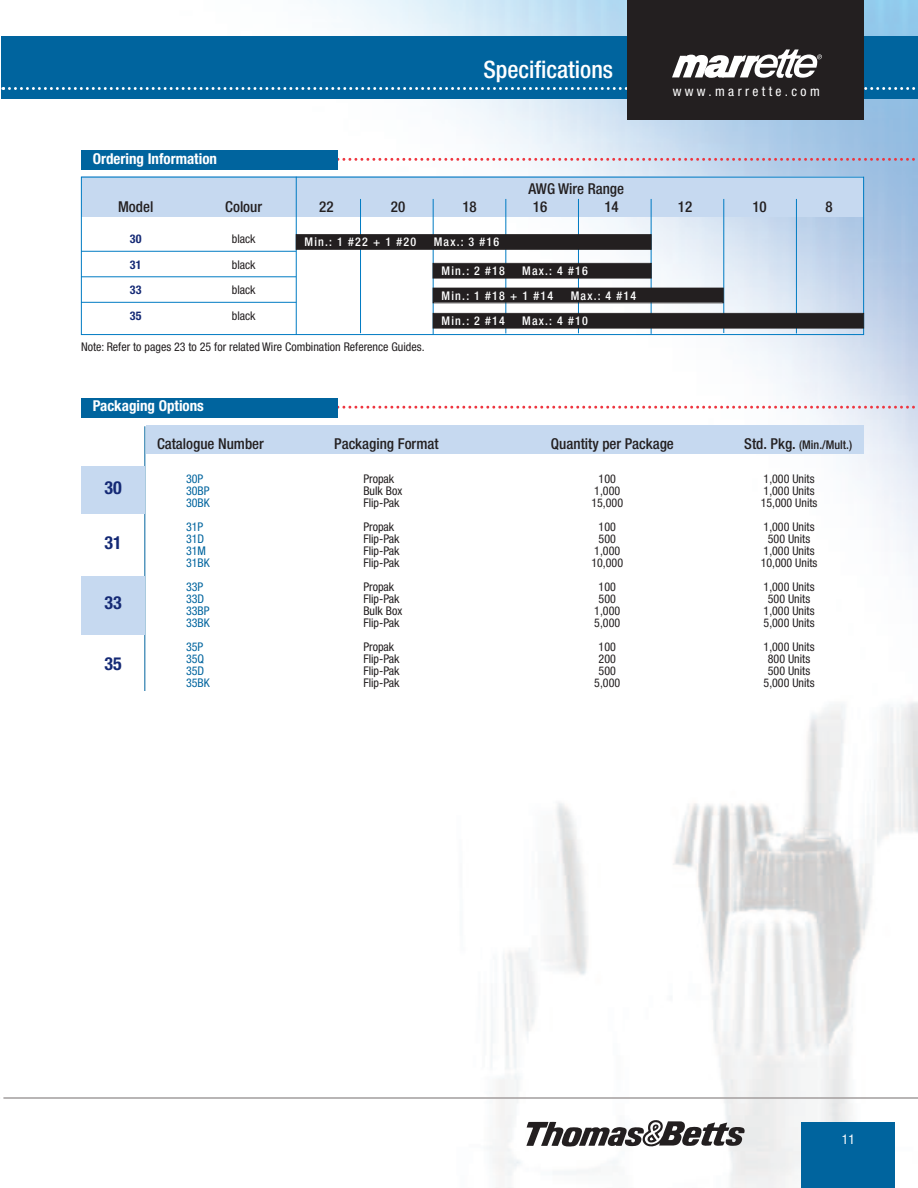
<style>
.page{position:relative;width:918px;height:1188px;background:#fff}
.page>*{position:absolute;margin:0;border:0;box-sizing:border-box;transform-origin:0 0}
.t1{font:500 condensed 24px "Helvetica Neue LT Std";color:#fff}
.t2{font:700 condensed 18px "Helvetica Neue LT Std";color:#142975}
.t3{font:500 condensed 15px "Helvetica Neue LT Std";color:#231f20}
.t4{font:700 condensed 15px "Helvetica Neue LT Std";color:#fff}
.t5{font:condensed 13.5px "Helvetica Neue LT Std";letter-spacing:.25em;color:#fff}
.t6{font:condensed 12px "Helvetica Neue LT Std";color:#231f20}
.t7{font:500 condensed 12px/24.9px "Helvetica Neue LT Std";letter-spacing:.1em;color:#fff}
.t8{font:condensed 12px "Helvetica Neue LT Std";color:#00649e}
.t9{font:500 condensed 12px "Helvetica Neue LT Std";color:#231f20}
.t10{font:700 condensed 12px "Helvetica Neue LT Std";color:#142975}
.s1{font-size:15px}
</style>
<div class="page">
<img style="left:80px;top:0;width:838px;height:1188px">
<svg style="left:526px;top:1120px;width:219px;height:27px"></svg>
<div style="left:1px;top:36px;width:917px;height:63px;background:#00649e"></div>
<div style="left:801px;top:1122px;width:94px;height:66px;background:#00649e"></div>
<div style="left:628px;top:0;width:236px;height:120px;background:#231f20"></div>
<svg style="left:672px;top:50px;width:150px;height:28px"></svg>
<hr style="left:3px;top:1097px;width:915px;height:2px;background:#a29d9d">
<hr style="left:0;top:36px;width:1px;height:63px;background:#00649e">
<svg style="left:0;top:87px;width:916px;height:3px"></svg>
<svg style="left:338px;top:158px;width:580px;height:3px"></svg>
<div style="left:81px;top:150px;width:257px;height:20px;background:#00649e"></div>
<div style="left:81px;top:177px;width:781px;height:40px;background:#c6d9f0"></div>
<hr style="left:296px;top:177px;width:1px;height:158px;background:#007bc3">
<hr style="left:81px;top:276px;width:215px;height:1px;background:#007bc3">
<hr style="left:81px;top:302px;width:215px;height:1px;background:#007bc3">
<hr style="left:360px;top:199px;width:1px;height:134px;background:#007bc3">
<hr style="left:796px;top:199px;width:1px;height:134px;background:#007bc3">
<hr style="left:723px;top:199px;width:1px;height:134px;background:#007bc3">
<hr style="left:651px;top:199px;width:1px;height:135px;background:#007bc3">
<hr style="left:578px;top:199px;width:1px;height:134px;background:#007bc3">
<hr style="left:505px;top:199px;width:1px;height:134px;background:#007bc3">
<hr style="left:433px;top:199px;width:1px;height:136px;background:#007bc3">
<div style="left:297px;top:235px;width:354px;height:14px;background:#231f20"></div>
<div style="left:296px;top:234px;width:356px;height:16px;border:1px solid #231f20"></div>
<div style="left:433px;top:264px;width:218px;height:14px;background:#231f20"></div>
<div style="left:433px;top:263px;width:219px;height:15px;border:1px solid #231f20"></div>
<div style="left:433px;top:288px;width:290px;height:14px;background:#231f20"></div>
<div style="left:433px;top:288px;width:291px;height:15px;border:1px solid #231f20"></div>
<hr style="left:81px;top:251px;width:215px;height:1px;background:#007bc3">
<div style="left:81px;top:177px;width:783px;height:158px;border:1px solid #007bc3"></div>
<div style="left:434px;top:314px;width:429px;height:14px;background:#231f20"></div>
<div style="left:433px;top:313px;width:431px;height:15px;border:1px solid #231f20"></div>
<div style="left:146px;top:426px;width:718px;height:28px;background:#c6d9f0"></div>
<hr style="left:144px;top:426px;width:1px;height:265px;background:#00649e">
<svg style="left:338px;top:406px;width:580px;height:3px"></svg>
<div style="left:81px;top:398px;width:257px;height:20px;background:#00649e"></div>
<div style="left:82px;top:466px;width:63px;height:47px;background:#c6d9f0"></div>
<div style="left:82px;top:576px;width:63px;height:58px;background:#c6d9f0"></div>
<p class="t4" style="left:93px;top:153px;width:126px">Ordering Information</p>
<h1 class="t1" style="left:483px;top:61px;width:131px">Specifications</h1>
<p class="t3" style="left:529px;top:183px;width:97px">AWG Wire Range</p>
<p class="t5" style="left:673px;top:87px;width:149px">www.marrette.com</p>
<p class="t3" style="left:118px;top:201px;width:37px">Model</p>
<p class="t3" style="left:225px;top:201px;width:38px">Colour</p>
<p class="t3" style="left:319px;top:201px;width:16px">22</p>
<p class="t3" style="left:391px;top:201px;width:16px">20</p>
<p class="t3" style="left:462px;top:201px;width:16px">18</p>
<p class="t3" style="left:533px;top:201px;width:16px">16</p>
<p class="t3" style="left:604px;top:201px;width:16px">14</p>
<p class="t3" style="left:678px;top:201px;width:16px">12</p>
<p class="t3" style="left:752px;top:201px;width:16px">10</p>
<p class="t3" style="left:826px;top:201px;width:9px">8</p>
<p class="t10" style="left:130px;top:235px;width:13px">30</p>
<p class="t6" style="left:232px;top:235px;width:25px">black</p>
<p class="t10" style="left:130px;top:260px;width:13px">31</p>
<p class="t6" style="left:232px;top:260px;width:25px">black</p>
<p class="t10" style="left:130px;top:286px;width:13px">33</p>
<p class="t6" style="left:232px;top:286px;width:25px">black</p>
<p class="t10" style="left:130px;top:311px;width:13px">35</p>
<p class="t6" style="left:232px;top:311px;width:25px">black</p>
<p class="t7" style="left:305px;top:230px;width:113px">Min.: 1 #22 + 1 #20</p>
<p class="t7" style="left:434px;top:230px;width:67px">Max.: 3 #16</p>
<p class="t7" style="left:442px;top:259px;width:65px">Min.: 2 #18</p>
<p class="t7" style="left:442px;top:259px;width:148px;text-indent:81px">Max.: 4 #16<br>Min.: 1 #18 + 1 #14</p>
<p class="t7" style="left:571px;top:284px;width:67px">Max.: 4 #14</p>
<p class="t7" style="left:442px;top:309px;width:65px">Min.: 2 #14</p>
<p class="t7" style="left:522px;top:309px;width:67px">Max.: 4 #10</p>
<p class="t6" style="left:81px;top:343px;width:345px">Note: Refer to pages 23 to 25 for related Wire Combination Reference Guides.</p>
<p class="t4" style="left:93px;top:401px;width:113px">Packaging Options</p>
<h2 class="t2" style="left:105px;top:481px;width:19px">30</h2>
<h2 class="t2" style="left:105px;top:536px;width:19px">31</h2>
<h2 class="t2" style="left:105px;top:596px;width:19px">33</h2>
<h2 class="t2" style="left:105px;top:658px;width:19px">35</h2>
<p class="t3" style="left:157px;top:438px;width:108px">Catalogue Number</p>
<p class="t3" style="left:334px;top:438px;width:106px">Packaging Format</p>
<p class="t3" style="left:551px;top:438px;width:124px">Quantity per Package</p>
<p class="t9" style="left:744px;top:440px;width:110px"><span class="s1">Std. Pkg.</span> (Min./Mult.)</p>
<p class="t8" style="left:186px;top:475px;width:19px">30P</p>
<p class="t6" style="left:363px;top:475px;width:32px">Propak</p>
<p class="t6" style="left:599px;top:475px;width:19px">100</p>
<p class="t6" style="left:764px;top:475px;width:53px">1,000 Units</p>
<p class="t8" style="left:186px;top:487px;width:25px">30BP</p>
<p class="t6" style="left:363px;top:487px;width:40px">Bulk Box</p>
<p class="t6" style="left:594px;top:487px;width:27px">1,000</p>
<p class="t6" style="left:764px;top:487px;width:53px">1,000 Units</p>
<p class="t8" style="left:186px;top:499px;width:25px">30BK</p>
<p class="t6" style="left:363px;top:499px;width:38px">Flip-Pak</p>
<p class="t6" style="left:591px;top:499px;width:33px">15,000</p>
<p class="t6" style="left:761px;top:499px;width:58px">15,000 Units</p>
<p class="t8" style="left:186px;top:523px;width:19px">31P</p>
<p class="t6" style="left:363px;top:523px;width:32px">Propak</p>
<p class="t6" style="left:599px;top:523px;width:19px">100</p>
<p class="t6" style="left:764px;top:523px;width:53px">1,000 Units</p>
<p class="t8" style="left:186px;top:535px;width:20px">31D</p>
<p class="t6" style="left:363px;top:535px;width:38px">Flip-Pak</p>
<p class="t6" style="left:599px;top:535px;width:19px">500</p>
<p class="t6" style="left:768px;top:535px;width:44px">500 Units</p>
<p class="t8" style="left:186px;top:547px;width:21px">31M</p>
<p class="t6" style="left:363px;top:547px;width:38px">Flip-Pak</p>
<p class="t6" style="left:594px;top:547px;width:27px">1,000</p>
<p class="t6" style="left:764px;top:547px;width:53px">1,000 Units</p>
<p class="t8" style="left:186px;top:559px;width:25px">31BK</p>
<p class="t6" style="left:363px;top:559px;width:38px">Flip-Pak</p>
<p class="t6" style="left:591px;top:559px;width:33px">10,000</p>
<p class="t6" style="left:761px;top:559px;width:58px">10,000 Units</p>
<p class="t8" style="left:186px;top:583px;width:19px">33P</p>
<p class="t6" style="left:363px;top:583px;width:32px">Propak</p>
<p class="t6" style="left:599px;top:583px;width:19px">100</p>
<p class="t6" style="left:764px;top:583px;width:53px">1,000 Units</p>
<p class="t8" style="left:186px;top:595px;width:20px">33D</p>
<p class="t6" style="left:363px;top:595px;width:38px">Flip-Pak</p>
<p class="t6" style="left:599px;top:595px;width:19px">500</p>
<p class="t6" style="left:768px;top:595px;width:44px">500 Units</p>
<p class="t8" style="left:186px;top:607px;width:25px">33BP</p>
<p class="t6" style="left:363px;top:607px;width:40px">Bulk Box</p>
<p class="t6" style="left:594px;top:607px;width:27px">1,000</p>
<p class="t6" style="left:764px;top:607px;width:53px">1,000 Units</p>
<p class="t8" style="left:186px;top:619px;width:25px">33BK</p>
<p class="t6" style="left:363px;top:619px;width:38px">Flip-Pak</p>
<p class="t6" style="left:594px;top:619px;width:27px">5,000</p>
<p class="t6" style="left:764px;top:619px;width:53px">5,000 Units</p>
<p class="t8" style="left:186px;top:643px;width:19px">35P</p>
<p class="t6" style="left:363px;top:643px;width:32px">Propak</p>
<p class="t6" style="left:599px;top:643px;width:19px">100</p>
<p class="t6" style="left:764px;top:643px;width:53px">1,000 Units</p>
<p class="t8" style="left:186px;top:655px;width:20px">35Q</p>
<p class="t6" style="left:363px;top:655px;width:38px">Flip-Pak</p>
<p class="t6" style="left:599px;top:655px;width:19px">200</p>
<p class="t6" style="left:768px;top:655px;width:44px">800 Units</p>
<p class="t8" style="left:186px;top:667px;width:20px">35D</p>
<p class="t6" style="left:363px;top:667px;width:38px">Flip-Pak</p>
<p class="t6" style="left:599px;top:667px;width:19px">500</p>
<p class="t6" style="left:768px;top:667px;width:44px">500 Units</p>
<p class="t8" style="left:186px;top:679px;width:25px">35BK</p>
<p class="t6" style="left:363px;top:679px;width:38px">Flip-Pak</p>
<p class="t6" style="left:594px;top:679px;width:27px">5,000</p>
<p class="t6" style="left:764px;top:679px;width:53px">5,000 Units</p>
<p class="t5" style="left:842px;top:1134px;width:14px">11</p>
</div>
